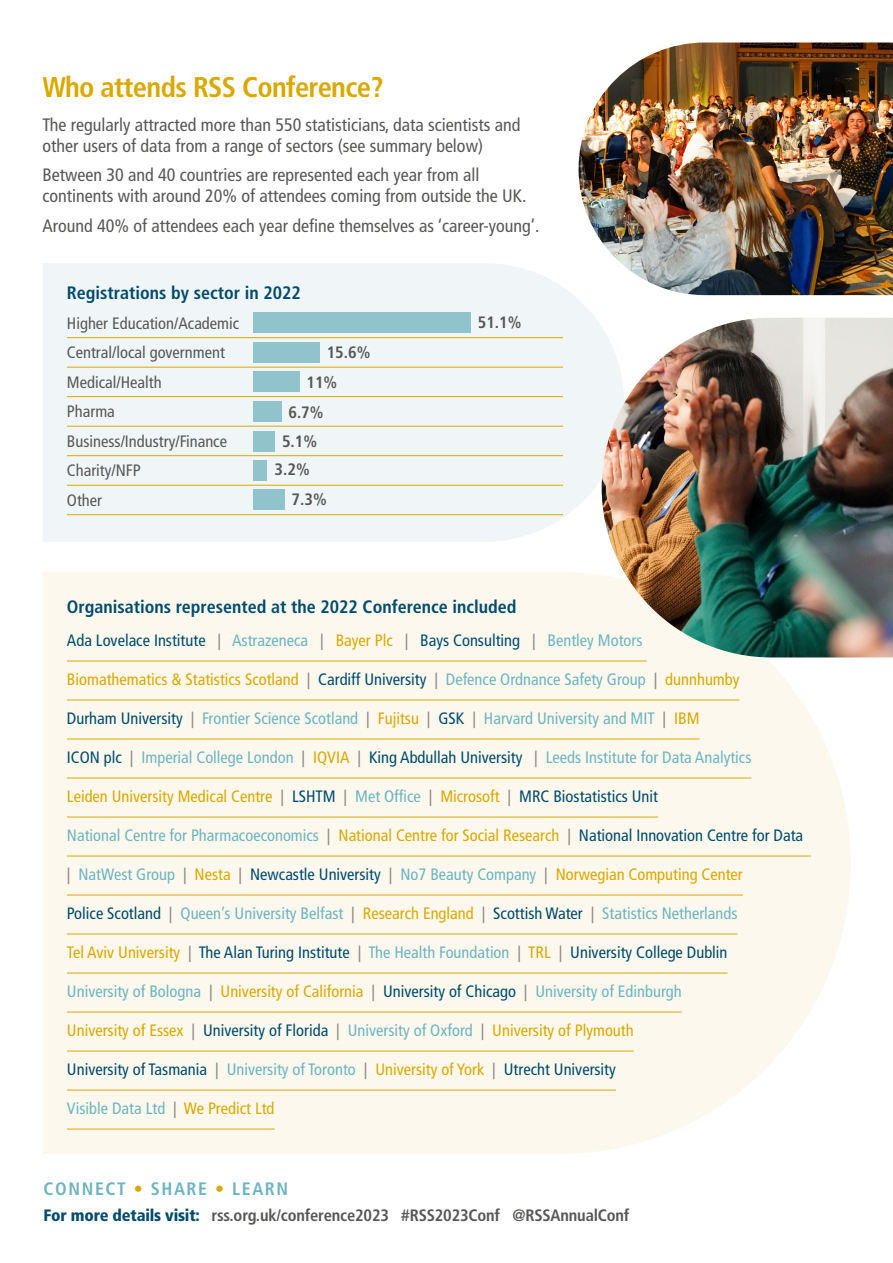
<style>
.page{position:relative;width:893px;height:1263px;background:#fff}
.page>*{position:absolute;margin:0;border:0;box-sizing:border-box;transform-origin:0 0}
.t1{font:700 condensed 28.5px "Frutiger LT Std";letter-spacing:-.025em;color:#d9a900}
.t2{font:condensed 18px/21px "Frutiger LT Std";color:#575756}
.t3{font:700 condensed 18px "Frutiger LT Std";color:#004b6c}
.t4{font:700 condensed 18px "Frutiger LT Std";letter-spacing:.09em;color:#6db4c0}
.t5{font:condensed 16.5px "Frutiger LT Std";color:#6db4c0}
.t6{font:condensed 16.5px "Frutiger LT Std";color:#d9a900}
.t7{font:condensed 16.5px "Frutiger LT Std";color:#004b6c}
.t8{font:condensed 16.5px "Frutiger LT Std";color:#575756}
.t9{font:700 condensed 16.5px "Frutiger LT Std";letter-spacing:-.01em;color:#575756}
.s1{color:#878787}
.s2{color:#6db4c0}
.s3{color:#d9a900}
.s4{color:#004b6c}
.s5{font-weight:900;color:#004b6c}
</style>
<div class="page">
<div style="left:43px;top:263px;width:559px;height:279px;background:#f0f6f8"></div>
<svg style="left:43px;top:572px;width:808px;height:582px;background:#fcf7ec"></svg>
<hr style="left:67px;top:337px;width:496px;height:1px;background:#d9a900">
<hr style="left:67px;top:367px;width:496px;height:1px;background:#d9a900">
<hr style="left:67px;top:396px;width:496px;height:1px;background:#d9a900">
<hr style="left:67px;top:426px;width:496px;height:1px;background:#d9a900">
<hr style="left:67px;top:455px;width:496px;height:1px;background:#d9a900">
<hr style="left:67px;top:485px;width:496px;height:1px;background:#d9a900">
<hr style="left:67px;top:514px;width:496px;height:1px;background:#d9a900">
<div style="left:253px;top:343px;width:66px;height:20px;background:#91c3cd"></div>
<div style="left:253px;top:372px;width:47px;height:20px;background:#91c3cd"></div>
<div style="left:253px;top:401px;width:28px;height:20px;background:#91c3cd"></div>
<div style="left:253px;top:431px;width:22px;height:21px;background:#91c3cd"></div>
<div style="left:253px;top:461px;width:14px;height:20px;background:#91c3cd"></div>
<div style="left:253px;top:490px;width:31px;height:20px;background:#91c3cd"></div>
<div style="left:253px;top:312px;width:217px;height:21px;background:#91c3cd"></div>
<img style="left:579px;top:43px;width:314px;height:252px">
<img style="left:602px;top:318px;width:291px;height:339px">
<hr style="left:67px;top:661px;width:579px;height:1px;background:#d9a900">
<hr style="left:67px;top:700px;width:672px;height:1px;background:#d9a900">
<hr style="left:67px;top:739px;width:633px;height:1px;background:#d9a900">
<hr style="left:67px;top:778px;width:684px;height:1px;background:#d9a900">
<hr style="left:67px;top:817px;width:591px;height:1px;background:#d9a900">
<hr style="left:67px;top:856px;width:744px;height:1px;background:#d9a900">
<hr style="left:67px;top:895px;width:676px;height:1px;background:#d9a900">
<hr style="left:67px;top:934px;width:671px;height:1px;background:#d9a900">
<hr style="left:67px;top:973px;width:660px;height:1px;background:#d9a900">
<hr style="left:67px;top:1012px;width:615px;height:1px;background:#d9a900">
<hr style="left:67px;top:1051px;width:567px;height:1px;background:#d9a900">
<hr style="left:67px;top:1090px;width:549px;height:1px;background:#d9a900">
<hr style="left:67px;top:1129px;width:208px;height:1px;background:#d9a900">
<p class="t1" style="left:43px;top:70px;width:343px">Who attends RSS Conference?</p>
<p class="t2" style="left:43px;top:114px;width:479px">The regularly attracted more than 550 statisticians, data scientists and other users of data from a range of sectors (see summary below)</p>
<p class="t2" style="left:43px;top:164px;width:485px">Between 30 and 40 countries are represented each year from all continents with around 20% of attendees coming from outside the UK.</p>
<p class="t2" style="left:43px;top:215px;width:498px">Around 40% of attendees each year define themselves as ‘career-young’.</p>
<p class="t3" style="left:67px;top:282px;width:236px">Registrations by sector in 2022</p>
<p class="t8" style="left:67px;top:313px;width:174px">Higher Education/Academic</p>
<p class="t8" style="left:67px;top:343px;width:159px">Central/local government</p>
<p class="t8" style="left:67px;top:372px;width:96px">Medical/Health</p>
<p class="t8" style="left:67px;top:402px;width:49px">Pharma</p>
<p class="t8" style="left:67px;top:431px;width:162px">Business/Industry/Finance</p>
<p class="t8" style="left:67px;top:461px;width:75px">Charity/NFP</p>
<p class="t8" style="left:67px;top:490px;width:37px">Other</p>
<p class="t9" style="left:327px;top:343px;width:45px">15.6%</p>
<p class="t9" style="left:306px;top:373px;width:32px">11%</p>
<p class="t9" style="left:288px;top:402px;width:37px">6.7%</p>
<p class="t9" style="left:282px;top:431px;width:37px">5.1%</p>
<p class="t9" style="left:275px;top:460px;width:37px">3.2%</p>
<p class="t9" style="left:292px;top:490px;width:37px">7.3%</p>
<p class="t9" style="left:478px;top:312px;width:45px">51.1%</p>
<p class="t3" style="left:67px;top:596px;width:451px">Organisations represented at the 2022 Conference included</p>
<p class="t7" style="left:67px;top:631px;width:577px">Ada Lovelace Institute <span class="s1">|</span> <span class="s2">Astrazeneca</span> <span class="s1">|</span> <span class="s3">Bayer Plc</span> <span class="s1">|</span> Bays Consulting <span class="s1">|</span> <span class="s2">Bentley Motors</span></p>
<p class="t6" style="left:67px;top:670px;width:674px">Biomathematics &amp; Statistics Scotland <span class="s1">|</span> <span class="s4">Cardiff University</span> <span class="s1">|</span> <span class="s2">Defence Ordnance Safety Group</span> <span class="s1">|</span> dunnhumby</p>
<p class="t5" style="left:67px;top:709px;width:634px"><span class="s4">Durham University</span> <span class="s1">|</span> Frontier Science Scotland <span class="s1">|</span> <span class="s3">Fujitsu</span> <span class="s1">|</span> <span class="s4">GSK</span> <span class="s1">|</span> Harvard University and MIT <span class="s1">|</span> <span class="s3">IBM</span></p>
<p class="t5" style="left:67px;top:748px;width:686px"><span class="s4">ICON plc</span> <span class="s1">|</span> Imperial College London <span class="s1">|</span> <span class="s3">IQVIA</span> <span class="s1">|</span> <span class="s4">King Abdullah University</span> <span class="s1">|</span> Leeds Institute for Data Analytics</p>
<p class="t6" style="left:67px;top:787px;width:593px">Leiden University Medical Centre <span class="s1">|</span> <span class="s4">LSHTM</span> <span class="s1">|</span> <span class="s2">Met Office</span> <span class="s1">|</span> Microsoft <span class="s1">|</span> <span class="s4">MRC Biostatistics Unit</span></p>
<p class="t5" style="left:67px;top:826px;width:738px">National Centre for Pharmacoeconomics <span class="s1">|</span> <span class="s3">National Centre for Social Research</span> <span class="s1">|</span> <span class="s4">National Innovation Centre for Data</span></p>
<p class="t6" style="left:67px;top:865px;width:677px"><span class="s1">|</span> <span class="s2">NatWest Group</span> <span class="s1">|</span> Nesta <span class="s1">|</span> <span class="s4">Newcastle University</span> <span class="s1">|</span> <span class="s2">No7 Beauty Company</span> <span class="s1">|</span> Norwegian Computing Center</p>
<p class="t5" style="left:67px;top:904px;width:672px"><span class="s4">Police Scotland</span> <span class="s1">|</span> Queen’s University Belfast <span class="s1">|</span> <span class="s3">Research England</span> <span class="s1">|</span> <span class="s4">Scottish Water</span> <span class="s1">|</span> Statistics Netherlands</p>
<p class="t7" style="left:67px;top:943px;width:662px"><span class="s3">Tel Aviv University</span> <span class="s1">|</span> The Alan Turing Institute <span class="s1">|</span> <span class="s2">The Health Foundation</span> <span class="s1">|</span> <span class="s3">TRL</span> <span class="s1">|</span> University College Dublin</p>
<p class="t5" style="left:67px;top:982px;width:616px">University of Bologna <span class="s1">|</span> <span class="s3">University of California</span> <span class="s1">|</span> <span class="s4">University of Chicago</span> <span class="s1">|</span> University of Edinburgh</p>
<p class="t6" style="left:67px;top:1021px;width:568px">University of Essex <span class="s1">|</span> <span class="s4">University of Florida</span> <span class="s1">|</span> <span class="s2">University of Oxford</span> <span class="s1">|</span> University of Plymouth</p>
<p class="t7" style="left:67px;top:1060px;width:550px">University of Tasmania <span class="s1">|</span> <span class="s2">University of Toronto</span> <span class="s1">|</span> <span class="s3">University of York</span> <span class="s1">|</span> Utrecht University</p>
<p class="t5" style="left:67px;top:1099px;width:209px">Visible Data Ltd <span class="s1">|</span> <span class="s3">We Predict Ltd</span></p>
<p class="t4" style="left:44px;top:1178px;width:246px">CONNECT <span class="s3">•</span> SHARE <span class="s3">•</span> LEARN</p>
<p class="t9" style="left:44px;top:1205px;width:587px"><span class="s5">For more details visit:</span> rss.org.uk/conference2023 #RSS2023Conf @RSSAnnualConf</p>
</div>
